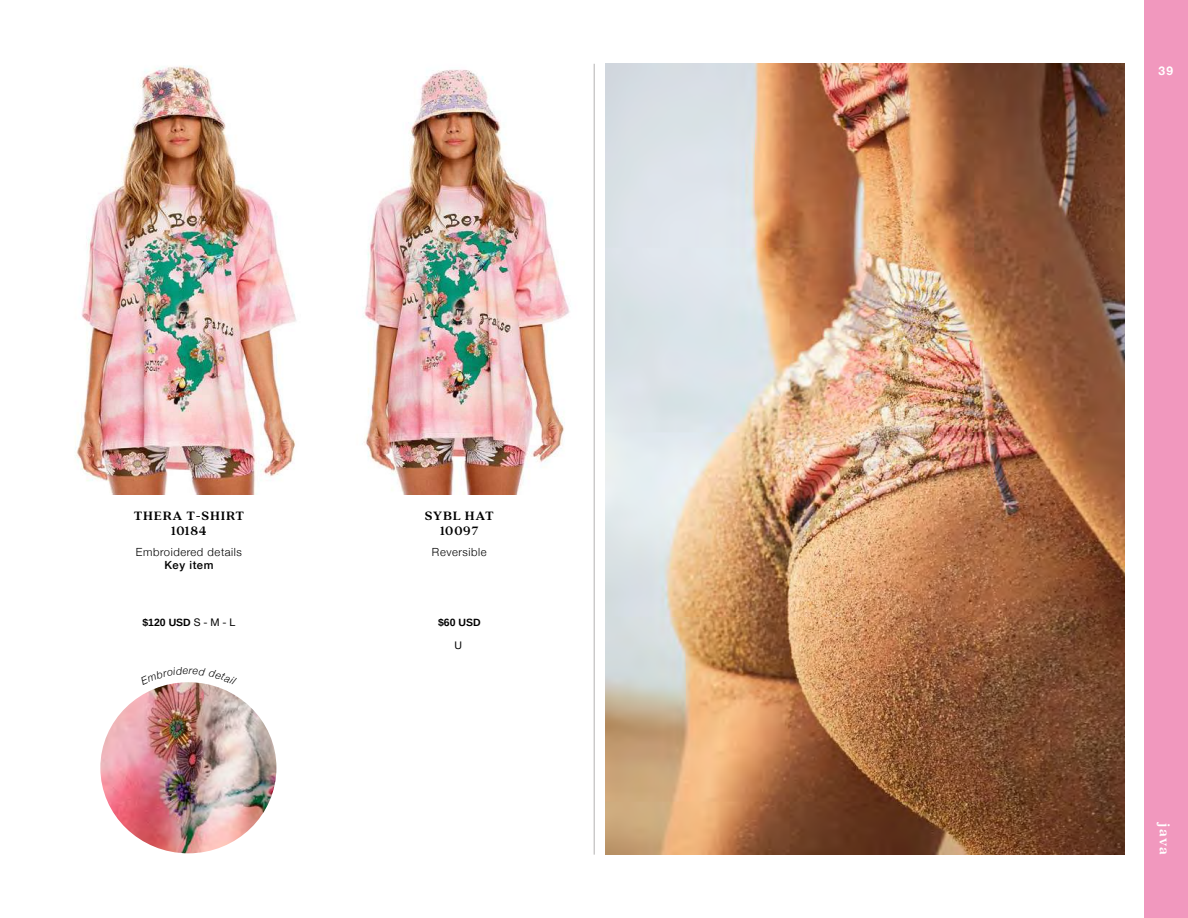
<style>
.page{position:relative;width:1188px;height:918px;background:#fff}
.page>*{position:absolute;margin:0;border:0;box-sizing:border-box;transform-origin:0 0}
.t1{font:700 15px "Quincy CF";color:#fff}
.t2{font:700 13.5px/15px "Quincy CF";letter-spacing:.05em;color:#000;text-align:center}
.t3{font:700 12px "Helvetica Neue";color:#fff}
.t4{font:300 11.25px "Helvetica Neue";letter-spacing:.05em;color:#000}
.t5{font:500 11.25px "Helvetica Neue";letter-spacing:.05em;color:#000}
.t6{font:700 10.5px "Arimo";color:#000}
.t7{font:10.5px "Helvetica Neue";color:#000}
.s1{font-family:"Helvetica Neue";font-weight:400}
</style>
<div class="page">
<div style="left:1144px;top:0;width:44px;height:918px;background:#f198be"></div>
<hr style="left:594px;top:64px;width:1px;height:791px;background:#b3b2b2">
<img style="left:75px;top:65px;width:221px;height:429px">
<img style="left:362px;top:69px;width:208px;height:425px">
<img style="left:100px;top:685px;width:176px;height:168px">
<img style="left:605px;top:64px;width:519px;height:790px">
<svg style="left:166px;top:682px;width:44px;height:3px"></svg>
<p class="t2" style="left:134px;top:507px;width:112px">THERA T-SHIRT<br>10184</p>
<p class="t4" style="left:136px;top:543px;width:108px">Embroidered details</p>
<p class="t5" style="left:164px;top:556px;width:51px">Key item</p>
<p class="t2" style="left:425px;top:507px;width:70px">SYBL HAT<br>10097</p>
<p class="t4" style="left:432px;top:543px;width:56px">Reversible</p>
<p class="t6" style="left:142px;top:618px;width:94px">$120USD<span class="s1">S-M-L</span></p>
<p class="t6" style="left:438px;top:618px;width:44px">$60 USD</p>
<p class="t7" style="left:454px;top:638px;width:9px">U</p>
<p class="t3" style="left:1159px;top:62px;width:16px">39</p>
<p class="t1" style="left:1175px;top:823px;width:33px;rotate:90deg">java</p>
</div>
